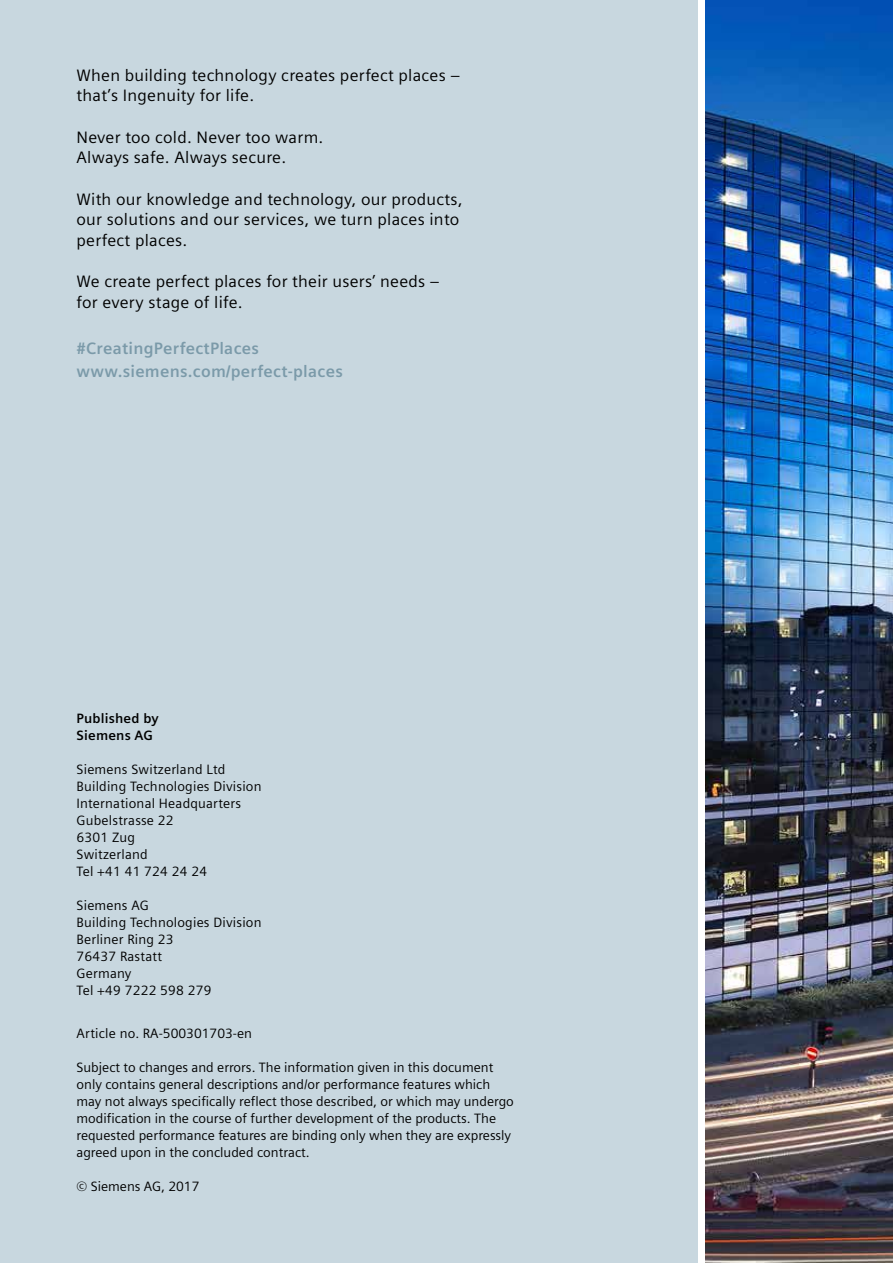
<style>
.page{position:relative;width:893px;height:1263px;background:#fff}
.page>*{position:absolute;margin:0;border:0;box-sizing:border-box;transform-origin:0 0}
.t1{font:16.5px/20.7px "Siemens Sans";letter-spacing:.015em;color:#000}
.t2{font:700 16.5px/23.2px "Siemens Sans";letter-spacing:.015em;color:#7b9aa9}
.t3{font:13.5px/17px "Siemens Sans";color:#000}
.t4{font:700 13.5px/17px "Siemens Sans";letter-spacing:.015em;color:#000}
</style>
<div class="page">
<img style="left:706px;top:0;width:187px;height:1263px">
<div style="left:0;top:0;width:697px;height:1263px;background:#c8d7df"></div>
<p class="t1" style="left:77px;top:65px;width:385px">When building technology creates perfect places – that’s Ingenuity for life.</p>
<p class="t1" style="left:77px;top:127px;width:248px">Never too cold. Never too warm.<br>Always safe. Always secure.</p>
<p class="t1" style="left:77px;top:189px;width:388px">With our knowledge and technology, our products, our solutions and our services, we turn places into perfect places.</p>
<p class="t1" style="left:77px;top:271px;width:365px">We create perfect places for their users’ needs – for every stage of life.</p>
<p class="t2" style="left:77px;top:337px;width:268px">#CreatingPerfectPlaces www.siemens.com/perfect-places</p>
<p class="t4" style="left:77px;top:710px;width:84px">Published by<br>Siemens AG</p>
<p class="t3" style="left:77px;top:761px;width:187px">Siemens Switzerland Ltd<br>Building Technologies Division<br>International Headquarters<br>Gubelstrasse 22<br>6301 Zug<br>Switzerland<br>Tel +41 41 724 24 24</p>
<p class="t3" style="left:77px;top:897px;width:187px">Siemens AG<br>Building Technologies Division<br>Berliner Ring 23<br>76437 Rastatt<br>Germany<br>Tel +49 7222 598 279</p>
<p class="t3" style="left:77px;top:1024px;width:177px">Article no. RA-500301703-en</p>
<p class="t3" style="left:77px;top:1058px;width:439px">Subject to changes and errors. The information given in this document only contains general descriptions and/or performance features which may not always specifically reflect those described, or which may undergo modification in the course of further development of the products. The requested performance features are binding only when they are expressly agreed upon in the concluded contract.</p>
<p class="t3" style="left:77px;top:1178px;width:124px">© Siemens AG, 2017</p>
</div>
